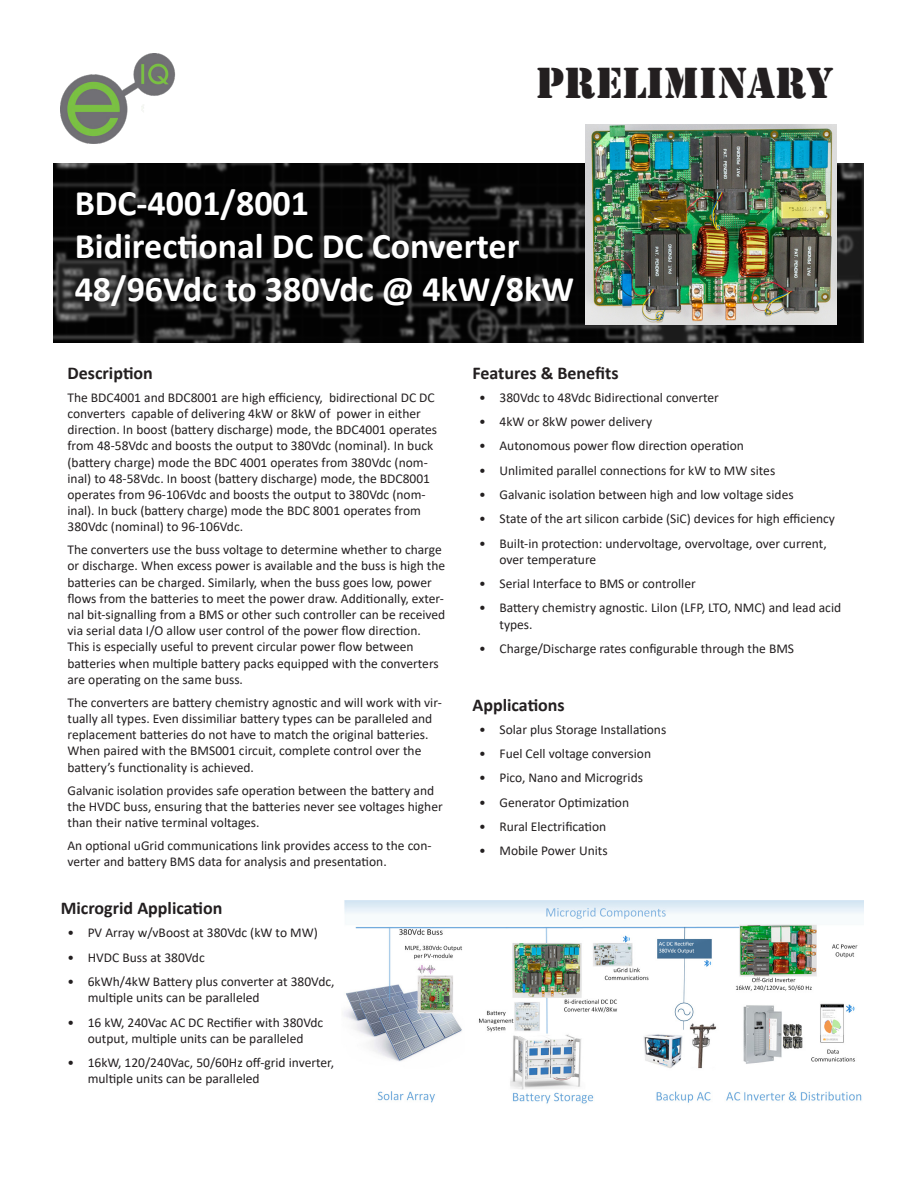
<style>
.page{position:relative;width:918px;height:1188px;background:#fff}
.page>*{position:absolute;margin:0;border:0;box-sizing:border-box;transform-origin:0 0}
.Sub_Header{font:45px "Stencil";color:#231f20}
.White_Header{font:700 36px "Calibri";color:#fff}
.Sub_Header-2{font:700 18px "Calibri";color:#231f20}
.t1{font:13.5px/16.2px "Calibri";color:#231f20}
</style>
<div class="page">
<img style="left:54px;top:163px;width:810px;height:179px">
<img style="left:585px;top:125px;width:252px;height:200px">
<img style="left:61px;top:54px;width:115px;height:90px">
<img style="left:344px;top:900px;width:520px;height:204px">
<p class="Sub_Header" style="left:536px;top:57px;width:299px">PRELIMINARY</p>
<p class="White_Header" style="left:75px;top:177px;width:236px">BDC-4001/8001</p>
<p class="White_Header" style="left:75px;top:221px;width:446px">Bidirectional DC DC Converter</p>
<p class="White_Header" style="left:75px;top:264px;width:501px">48/96Vdc to 380Vdc @ 4kW/8kW</p>
<p class="Sub_Header-2" style="left:68px;top:360px;width:87px">Description</p>
<p class="t1" style="left:68px;top:389px;width:371px">The BDC4001 and BDC8001 are high efficiency, bidirectional DC DC converters capable of delivering 4kW or 8kW of power in either direction. In boost (battery discharge) mode, the BDC4001 operates from 48-58Vdc and boosts the output to 380Vdc (nominal). In buck (battery charge) mode the BDC 4001 operates from 380Vdc (nom&shy;inal) to 48-58Vdc. In boost (battery discharge) mode, the BDC8001 operates from 96-106Vdc and boosts the output to 380Vdc (nom&shy;inal). In buck (battery charge) mode the BDC 8001 operates from 380Vdc (nominal) to 96-106Vdc.</p>
<p class="t1" style="left:68px;top:541px;width:379px">The converters use the buss voltage to determine whether to charge or discharge. When excess power is available and the buss is high the batteries can be charged. Similarly, when the buss goes low, power flows from the batteries to meet the power draw. Additionally, exter&shy;nal bit-signalling from a BMS or other such controller can be received via serial data I/O allow user control of the power flow direction.<br>This is especially useful to prevent circular power flow between batteries when multiple battery packs equipped with the converters are operating on the same buss.</p>
<p class="t1" style="left:68px;top:694px;width:376px">The converters are battery chemistry agnostic and will work with vir&shy;tually all types. Even dissimiliar battery types can be paralleled and replacement batteries do not have to match the original batteries.<br>When paired with the BMS001 circuit, complete control over the battery’s functionality is achieved.</p>
<p class="t1" style="left:68px;top:782px;width:377px">Galvanic isolation provides safe operation between the battery and the HVDC buss, ensuring that the batteries never see voltages higher than their native terminal voltages.</p>
<p class="t1" style="left:68px;top:837px;width:366px">An optional uGrid communications link provides access to the con&shy;verter and battery BMS data for analysis and presentation.</p>
<p class="Sub_Header-2" style="left:61px;top:896px;width:163px">Microgrid Application</p>
<p class="t1" style="left:68px;top:925px;width:252px">• PV Array w/vBoost at 380Vdc (kW to MW)</p>
<p class="t1" style="left:68px;top:949px;width:139px">• HVDC Buss at 380Vdc</p>
<p class="t1" style="left:88px;top:973px;width:248px;text-indent:-20px">• 6kWh/4kW Battery plus converter at 380Vdc, multiple units can be paralleled</p>
<p class="t1" style="left:68px;top:1014px;width:257px;text-align:center">• 16 kW, 240Vac AC DC Rectifier with 380Vdc output, multiple units can be paralleled</p>
<p class="t1" style="left:88px;top:1054px;width:248px;text-indent:-20px">• 16kW, 120/240Vac, 50/60Hz off-grid inverter, multiple units can be paralleled</p>
<p class="Sub_Header-2" style="left:472px;top:360px;width:148px">Features &amp; Benefits</p>
<p class="t1" style="left:479px;top:389px;width:241px">• 380Vdc to 48Vdc Bidirectional converter</p>
<p class="t1" style="left:479px;top:413px;width:174px">• 4kW or 8kW power delivery</p>
<p class="t1" style="left:479px;top:437px;width:266px">• Autonomous power flow direction operation</p>
<p class="t1" style="left:479px;top:462px;width:298px">• Unlimited parallel connections for kW to MW sites</p>
<p class="t1" style="left:479px;top:486px;width:316px">• Galvanic isolation between high and low voltage sides</p>
<p class="t1" style="left:479px;top:510px;width:357px">• State of the art silicon carbide (SiC) devices for high efficiency</p>
<p class="t1" style="left:500px;top:535px;width:329px;text-indent:-20px">• Built-in protection: undervoltage, overvoltage, over current, over temperature</p>
<p class="t1" style="left:479px;top:575px;width:218px">• Serial Interface to BMS or controller</p>
<p class="t1" style="left:500px;top:599px;width:343px;text-indent:-20px">• Battery chemistry agnostic. LiIon (LFP, LTO, NMC) and lead acid types.</p>
<p class="t1" style="left:479px;top:640px;width:316px">• Charge/Discharge rates configurable through the BMS</p>
<p class="Sub_Header-2" style="left:472px;top:692px;width:94px">Applications</p>
<p class="t1" style="left:479px;top:721px;width:189px">• Solar plus Storage Installations</p>
<p class="t1" style="left:479px;top:745px;width:173px">• Fuel Cell voltage conversion</p>
<p class="t1" style="left:479px;top:769px;width:165px">• Pico, Nano and Microgrids</p>
<p class="t1" style="left:479px;top:794px;width:151px">• Generator Optimization</p>
<p class="t1" style="left:479px;top:818px;width:128px">• Rural Electrification</p>
<p class="t1" style="left:479px;top:842px;width:130px">• Mobile Power Units</p>
</div>
